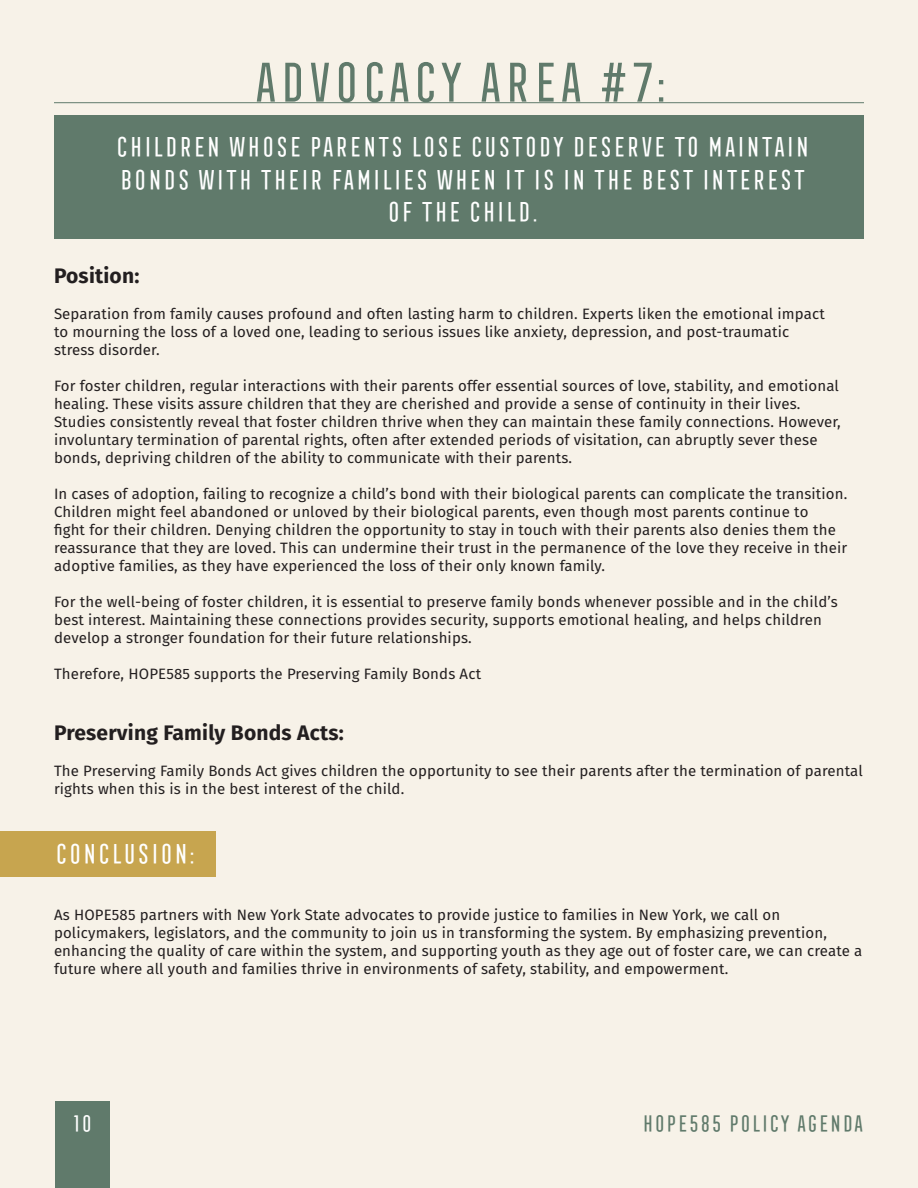
<style>
.page{position:relative;width:918px;height:1188px;background:#f7f2e8}
.page>*{position:absolute;margin:0;border:0;box-sizing:border-box;transform-origin:0 0}
.t1{font:54px "Frontage Condensed";letter-spacing:-.05em;color:#607a6b}
.t2{font:27px/32.4px "Frontage Condensed";letter-spacing:-.05em;color:#fff;text-align:center}
.t3{font:22.5px "Frontage Condensed";letter-spacing:-.05em;color:#607a6b}
.t4{font:22.5px "Frontage Condensed";color:#fff}
.t5{font:700 21px "Fira Sans";letter-spacing:.01em;color:#231f20}
.t6{font:15px/18px "Fira Sans";letter-spacing:.01em;color:#231f20}
</style>
<div class="page">
<div style="left:55px;top:1102px;width:54px;height:86px;background:#607a6b"></div>
<div style="left:54px;top:116px;width:810px;height:123px;background:#607a6b"></div>
<hr style="left:54px;top:102px;width:810px;height:1px;background:#607a6b">
<div style="left:0;top:832px;width:216px;height:45px;background:#c7a54f"></div>
<p class="t1" style="left:250px;top:53px;width:419px">ADVOCACY AREA #7:</p>
<p class="t2" style="left:114px;top:131px;width:697px">CHILDREN WHOSE PARENTS LOSE CUSTODY DESERVE TO MAINTAIN<br>BONDS WITH THEIR FAMILIES WHEN IT IS IN THE BEST INTEREST<br>OF THE CHILD.</p>
<p class="t5" style="left:54px;top:258px;width:87px">Position:</p>
<p class="t6" style="left:54px;top:305px;width:772px">Separation from family causes profound and often lasting harm to children. Experts liken the emotional impact to mourning the loss of a loved one, leading to serious issues like anxiety, depression, and post-traumatic stress disorder.</p>
<p class="t6" style="left:54px;top:377px;width:788px">For foster children, regular interactions with their parents offer essential sources of love, stability, and emotional healing. These visits assure children that they are cherished and provide a sense of continuity in their lives.<br>Studies consistently reveal that foster children thrive when they can maintain these family connections. However, involuntary termination of parental rights, often after extended periods of visitation, can abruptly sever these bonds, depriving children of the ability to communicate with their parents.</p>
<p class="t6" style="left:54px;top:485px;width:795px">In cases of adoption, failing to recognize a child’s bond with their biological parents can complicate the transition.<br>Children might feel abandoned or unloved by their biological parents, even though most parents continue to<br>fight for their children. Denying children the opportunity to stay in touch with their parents also denies them the reassurance that they are loved. This can undermine their trust in the permanence of the love they receive in their adoptive families, as they have experienced the loss of their only known family.</p>
<p class="t6" style="left:54px;top:593px;width:785px">For the well-being of foster children, it is essential to preserve family bonds whenever possible and in the child’s best interest. Maintaining these connections provides security, supports emotional healing, and helps children develop a stronger foundation for their future relationships.</p>
<p class="t6" style="left:54px;top:665px;width:429px">Therefore, HOPE585 supports the Preserving Family Bonds Act</p>
<p class="t5" style="left:54px;top:715px;width:291px">Preserving Family Bonds Acts:</p>
<p class="t6" style="left:54px;top:762px;width:810px">The Preserving Family Bonds Act gives children the opportunity to see their parents after the termination of parental rights when this is in the best interest of the child.</p>
<p class="t2" style="left:53px;top:838px;width:144px">CONCLUSION:</p>
<p class="t6" style="left:54px;top:906px;width:810px">As HOPE585 partners with New York State advocates to provide justice to families in New York, we call on policymakers, legislators, and the community to join us in transforming the system. By emphasizing prevention, enhancing the quality of care within the system, and supporting youth as they age out of foster care, we can create a future where all youth and families thrive in environments of safety, stability, and empowerment.</p>
<h3 class="t4" style="left:72px;top:1112px;width:22px">10</h3>
<h3 class="t3" style="left:641px;top:1112px;width:225px">HOPE585 POLICY AGENDA</h3>
</div>
